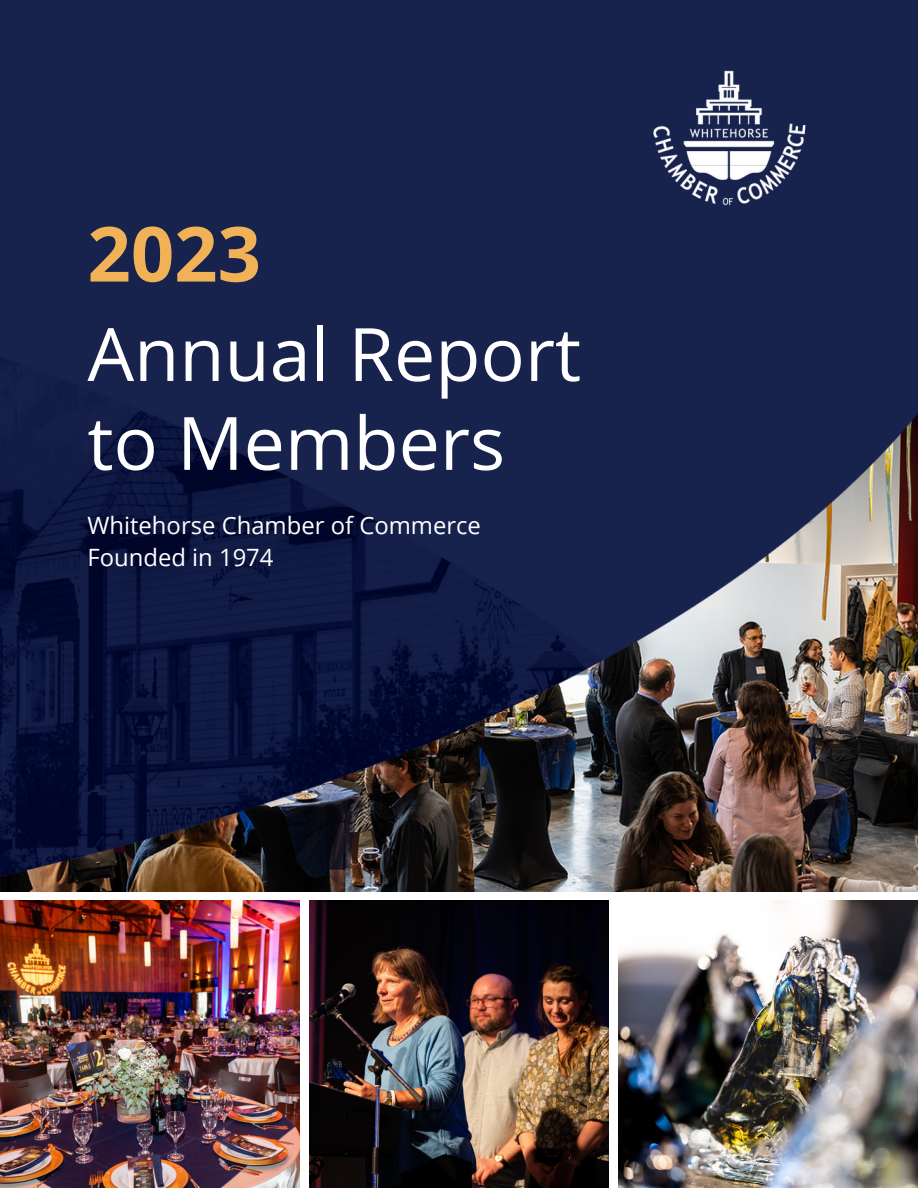
<style>
.page{position:relative;width:918px;height:1188px;background:#fff}
.page>*{position:absolute;margin:0;border:0;box-sizing:border-box;transform-origin:0 0}
.t1{font:700 76.05px "Open Sans";color:#f0b157}
.t2{font:73.65px "Open Sans";color:#fff}
.t3{font:23.85px "Open Sans";color:#fff}
</style>
<div class="page">
<img style="left:0;top:932px;width:299px;height:256px">
<img style="left:0;top:0;width:918px;height:932px">
<img style="left:309px;top:901px;width:300px;height:287px">
<img style="left:618px;top:901px;width:300px;height:287px">
<img style="left:622px;top:43px;width:216px;height:191px">
<p class="t1" style="left:87px;top:200px;width:175px">2023</p>
<p class="t2" style="left:87px;top:302px;width:495px">Annual Report</p>
<p class="t2" style="left:87px;top:391px;width:419px">to Members</p>
<p class="t3" style="left:87px;top:508px;width:395px">Whitehorse Chamber of Commerce</p>
<p class="t3" style="left:87px;top:540px;width:188px">Founded in 1974</p>
</div>
